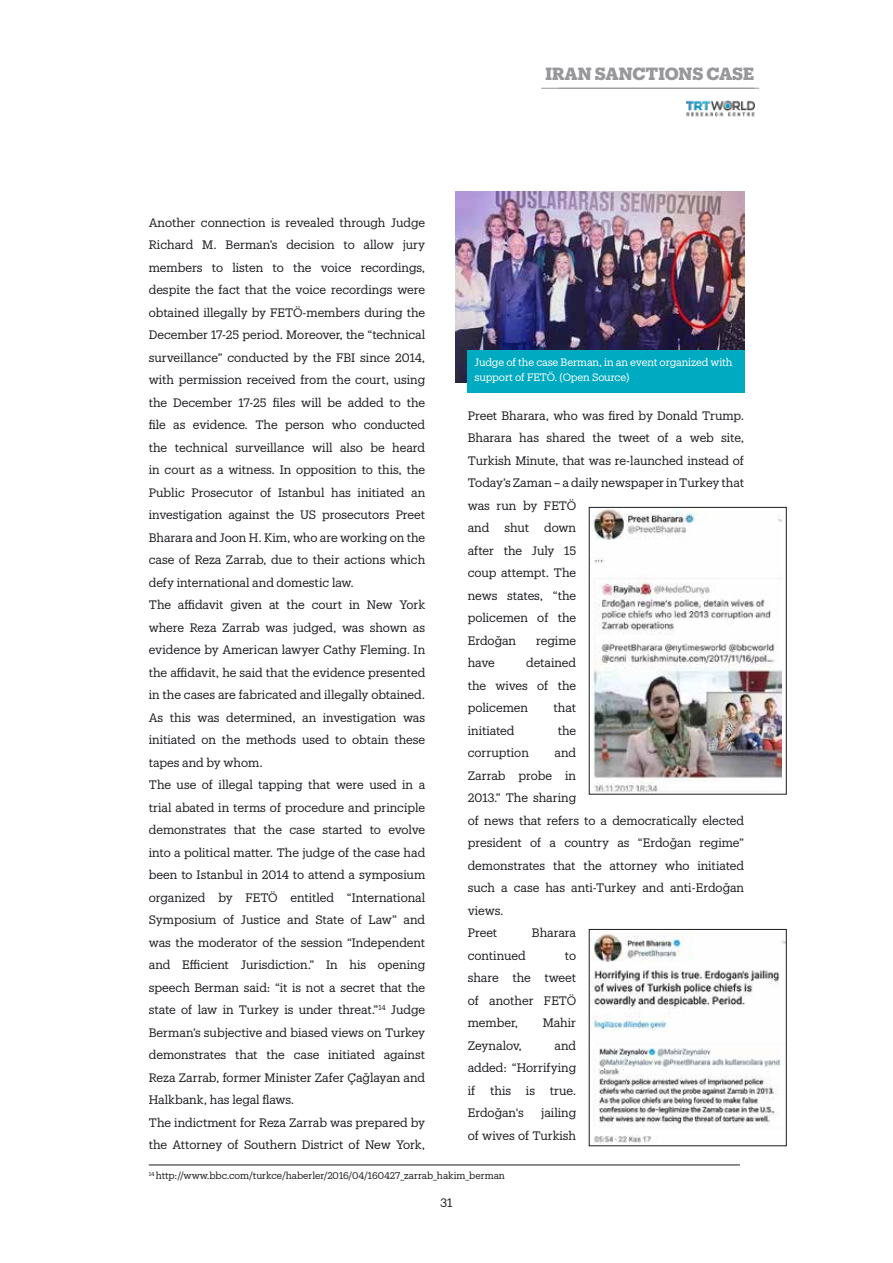
<style>
.page{position:relative;width:893px;height:1263px;background:#fff}
.page>*{position:absolute;margin:0;border:0;box-sizing:border-box;transform-origin:0 0}
.t1{font:700 17.4px "Produkt";letter-spacing:-.005em;color:#98989c}
.t2{font:12px/22.5px "Produkt";letter-spacing:-.005em;color:#1b1c20;text-align:justify}
.t3{font:10.5px/15px "Produkt";letter-spacing:-.01em;color:#fff}
.t4{font:9.6px "Produkt";color:#1b1c20}
</style>
<div class="page">
<hr style="left:541px;top:88px;width:218px;height:1px;background:#98989c">
<img style="left:686px;top:100px;width:68px;height:17px">
<svg style="left:750px;top:1146px;width:37px;height:1px"></svg>
<img style="left:456px;top:191px;width:288px;height:192px">
<img style="left:591px;top:509px;width:191px;height:283px">
<div style="left:589px;top:507px;width:198px;height:287px;border:1px solid #1b1c20"></div>
<img style="left:591px;top:931px;width:194px;height:213px">
<div style="left:589px;top:929px;width:198px;height:217px;border:1px solid #1b1c20"></div>
<div style="left:467px;top:350px;width:277px;height:43px;background:#00aac1"></div>
<hr style="left:149px;top:1165px;width:591px;height:1px;background:#1b1c20">
<h1 class="t1" style="left:546px;top:61px;width:210px">IRAN SANCTIONS CASE</h1>
<p class="t2" style="left:149px;top:211px;width:278px;text-align:left">Another connection is revealed through Judge Richard M. Berman’s decision to allow jury members to listen to the voice recordings, despite the fact that the voice recordings were obtained illegally by FETÖ-members during the December 17-25 period. Moreover, the “technical surveillance” conducted by the FBI since 2014, with permission received from the court, using the December 17-25 files will be added to the file as evidence. The person who conducted the technical surveillance will also be heard in court as a witness. In opposition to this, the Public Prosecutor of Istanbul has initiated an investigation against the US prosecutors Preet Bharara and Joon H. Kim, who are working on the case of Reza Zarrab, due to their actions which defy international and domestic law.<br>The affidavit given at the court in New York where Reza Zarrab was judged, was shown as evidence by American lawyer Cathy Fleming. In the affidavit, he said that the evidence presented in the cases are fabricated and illegally obtained.<br>As this was determined, an investigation was initiated on the methods used to obtain these tapes and by whom.<br>The use of illegal tapping that were used in a trial abated in terms of procedure and principle demonstrates that the case started to evolve into a political matter. The judge of the case had been to Istanbul in 2014 to attend a symposium organized by FETÖ entitled “International Symposium of Justice and State of Law” and was the moderator of the session “Independent and Efficient Jurisdiction.” In his opening speech Berman said: “it is not a secret that the state of law in Turkey is under threat.”<sup>14</sup> Judge Berman’s subjective and biased views on Turkey demonstrates that the case initiated against Reza Zarrab, former Minister Zafer Çağlayan and Halkbank, has legal flaws.<br>The indictment for Reza Zarrab was prepared by the Attorney of Southern District of New York,</p>
<p class="t3" style="left:475px;top:355px;width:259px">Judge of the case Berman, in an event organized with support of FETÖ. (Open Source)</p>
<p class="t2" style="left:468px;top:404px;width:278px;text-align:left">Preet Bharara, who was fired by Donald Trump.<br>Bharara has shared the tweet of a web site, Turkish Minute, that was re-launched instead of Today’s Zaman – a daily newspaper in Turkey that was run by FETÖ<br>and</p>
<p class="t2" style="left:468px;top:516px;width:110px;text-indent:76px">down after the July 15 coup attempt. The news states, “the policemen of the Erdoğan</p>
<p class="t2" style="left:504px;top:516px;width:26px">shut</p>
<p class="t2" style="left:536px;top:629px;width:42px">regime</p>
<p class="t2" style="left:468px;top:651px;width:110px;text-indent:58px">detained the wives of the policemen</p>
<p class="t2" style="left:468px;top:651px;width:29px">have</p>
<p class="t2" style="left:554px;top:696px;width:24px">that</p>
<p class="t2" style="left:468px;top:719px;width:48px">initiated</p>
<p class="t2" style="left:558px;top:719px;width:20px">the</p>
<p class="t2" style="left:468px;top:741px;width:63px">corruption</p>
<p class="t2" style="left:468px;top:741px;width:278px;text-align:left;text-indent:87px">and<br>Zarrab probe in<br>2013.” The sharing<br>of news that refers to a democratically elected president of a country as “Erdoğan regime” demonstrates that the attorney who initiated such a case has anti-Turkey and anti-Erdoğan views.<br>Preet</p>
<p class="t2" style="left:532px;top:921px;width:46px">Bharara</p>
<p class="t2" style="left:468px;top:944px;width:59px">continued</p>
<p class="t2" style="left:468px;top:944px;width:110px;text-indent:97px">to share the tweet of another FETÖ member,</p>
<p class="t2" style="left:543px;top:1011px;width:35px">Mahir</p>
<p class="t2" style="left:468px;top:1034px;width:110px;text-indent:87px">and added: “Horrifying if this is true.<br>Erdoğan's</p>
<p class="t2" style="left:468px;top:1034px;width:56px">Zeynalov,</p>
<p class="t2" style="left:468px;top:1101px;width:110px;text-align:right">jailing<br>of wives of Turkish</p>
<p class="t4" style="left:149px;top:1169px;width:358px"><sup>14</sup> http://www.bbc.com/turkce/haberler/2016/04/160427_zarrab_hakim_berman</p>
<p class="t2" style="left:440px;top:1191px;width:14px">31</p>
</div>
